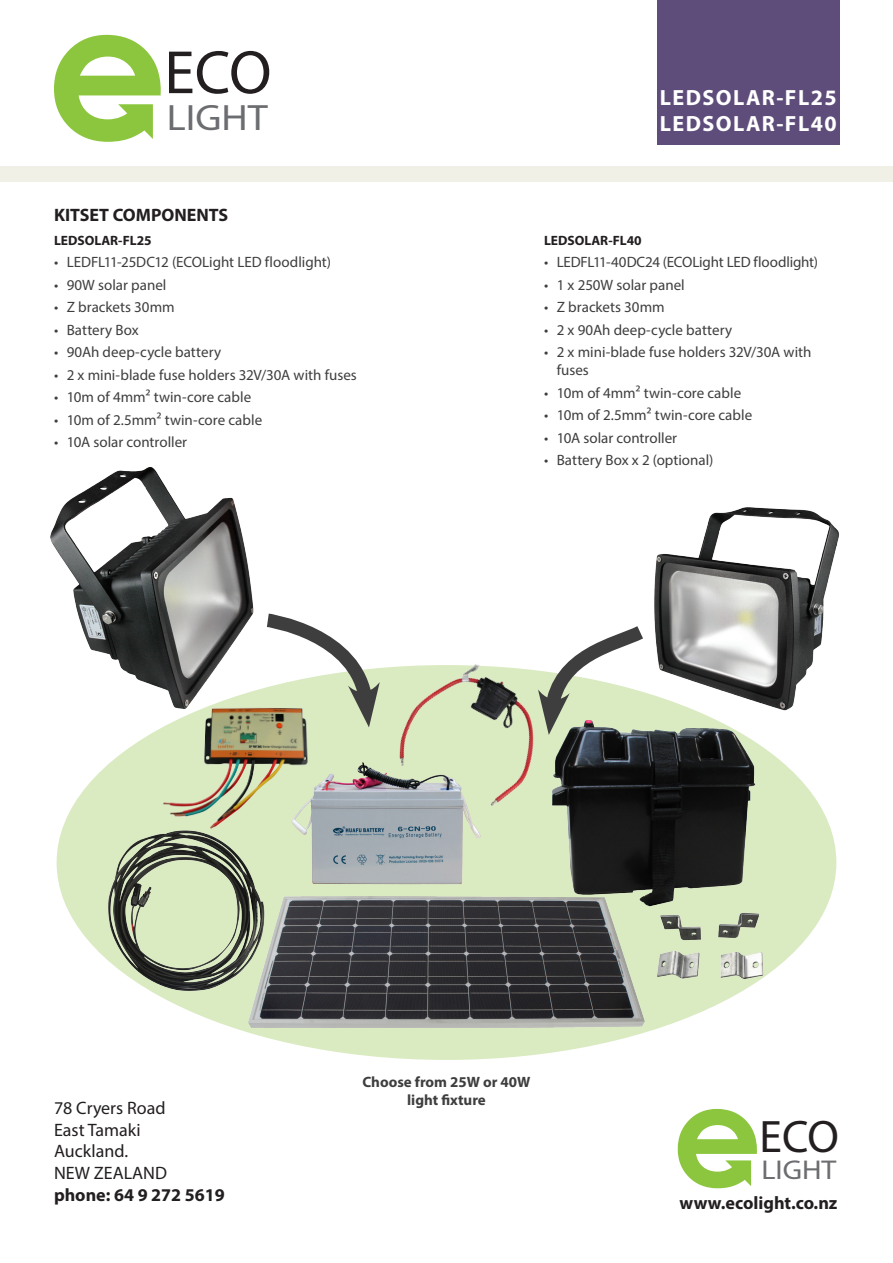
<style>
.page{position:relative;width:893px;height:1263px;background:#fff}
.page>*{position:absolute;margin:0;border:0;box-sizing:border-box;transform-origin:0 0}
.t1{font:700 61.5px "Helvetica Neue";color:#231f20}
.t2{font:700 45.6px "Helvetica Neue";color:#231f20}
.t3{font:700 36.75px "Helvetica Neue";color:#6c6d70;scale:1.1 1}
.t4{font:700 27.3px "Helvetica Neue";color:#6c6d70;scale:1.1 1}
.t5{font:700 22.05px "Myriad Pro";letter-spacing:.065em;color:#fff}
.t6{font:700 18.15px "Myriad Pro";color:#231f20}
.t7{font:18px/21.6px "Myriad Pro";color:#231f20}
.t8{font:700 18px "Myriad Pro";color:#231f20}
.t9{font:15px/18px "Myriad Pro";color:#3e3e3f}
.t10{font:700 15px/18px "Myriad Pro";color:#3e3e3f;text-align:center}
.t11{font:700 13.5px "Myriad Pro";color:#231f20}
</style>
<div class="page">
<div style="left:657px;top:0;width:183px;height:145px;background:#5e4d7a"></div>
<div style="left:0;top:166px;width:893px;height:16px;background:#f0f0e7"></div>
<svg style="left:54px;top:35px;width:107px;height:107px"></svg>
<svg style="left:678px;top:1109px;width:79px;height:79px"></svg>
<div style="left:57px;top:665px;width:779px;height:395px;background:#daeac1;border-radius:50%"></div>
<img style="left:50px;top:467px;width:204px;height:216px">
<img style="left:97px;top:838px;width:152px;height:171px">
<img style="left:146px;top:662px;width:162px;height:270px">
<img style="left:657px;top:921px;width:121px;height:75px">
<img style="left:368px;top:664px;width:169px;height:173px">
<img style="left:292px;top:759px;width:188px;height:126px">
<img style="left:249px;top:896px;width:395px;height:132px">
<svg style="left:254px;top:613px;width:127px;height:114px"></svg>
<img style="left:514px;top:700px;width:295px;height:221px">
<img style="left:654px;top:507px;width:186px;height:208px">
<svg style="left:537px;top:614px;width:121px;height:121px"></svg>
<h1 class="t1" style="left:164px;top:35px;width:109px">ECO</h1>
<h3 class="t3" style="left:167px;top:95px;width:93px">LIGHT</h3>
<p class="t8" style="left:54px;top:203px;width:176px">KITSET COMPONENTS</p>
<p class="t11" style="left:54px;top:232px;width:99px">LEDSOLAR-FL25</p>
<p class="t9" style="left:54px;top:253px;width:278px">• LEDFL11-25DC12 (ECOLight LED floodlight)</p>
<p class="t9" style="left:54px;top:276px;width:114px">• 90W solar panel</p>
<p class="t9" style="left:54px;top:298px;width:122px">• Z brackets 30mm</p>
<p class="t9" style="left:54px;top:321px;width:86px">• Battery Box</p>
<p class="t9" style="left:54px;top:343px;width:169px">• 90Ah deep-cycle battery</p>
<p class="t9" style="left:54px;top:366px;width:304px">• 2 x mini-blade fuse holders 32V/30A with fuses</p>
<p class="t9" style="left:54px;top:388px;width:199px">• 10m of 4mm² twin-core cable</p>
<p class="t9" style="left:54px;top:411px;width:210px">• 10m of 2.5mm² twin-core cable</p>
<p class="t9" style="left:54px;top:433px;width:135px">• 10A solar controller</p>
<p class="t5" style="left:660px;top:83px;width:178px">LEDSOLAR-FL25</p>
<p class="t5" style="left:660px;top:109px;width:178px">LEDSOLAR-FL40</p>
<p class="t11" style="left:544px;top:232px;width:99px">LEDSOLAR-FL40</p>
<p class="t9" style="left:544px;top:253px;width:276px">• LEDFL11-40DC24 (ECOLight LED floodlight)</p>
<p class="t9" style="left:544px;top:276px;width:142px">• 1 x 250W solar panel</p>
<p class="t9" style="left:544px;top:298px;width:122px">• Z brackets 30mm</p>
<p class="t9" style="left:544px;top:321px;width:190px">• 2 x 90Ah deep-cycle battery</p>
<p class="t9" style="left:557px;top:343px;width:256px;text-indent:-13px">• 2 x mini-blade fuse holders 32V/30A with fuses</p>
<p class="t9" style="left:544px;top:384px;width:199px">• 10m of 4mm² twin-core cable</p>
<p class="t9" style="left:544px;top:406px;width:210px">• 10m of 2.5mm² twin-core cable</p>
<p class="t9" style="left:544px;top:429px;width:135px">• 10A solar controller</p>
<p class="t9" style="left:544px;top:451px;width:171px">• Battery Box x 2 (optional)</p>
<p class="t7" style="left:54px;top:1097px;width:115px">78 Cryers Road<br>East Tamaki<br>Auckland.<br>NEW ZEALAND</p>
<p class="t8" style="left:54px;top:1183px;width:172px">phone: 64 9 272 5619</p>
<p class="t10" style="left:362px;top:1073px;width:170px">Choose from 25W or 40W light fixture</p>
<h2 class="t2" style="left:760px;top:1109px;width:81px">ECO</h2>
<h3 class="t4" style="left:761px;top:1153px;width:70px">LIGHT</h3>
<p class="t6" style="left:680px;top:1191px;width:159px">www.ecolight.co.nz</p>
</div>
